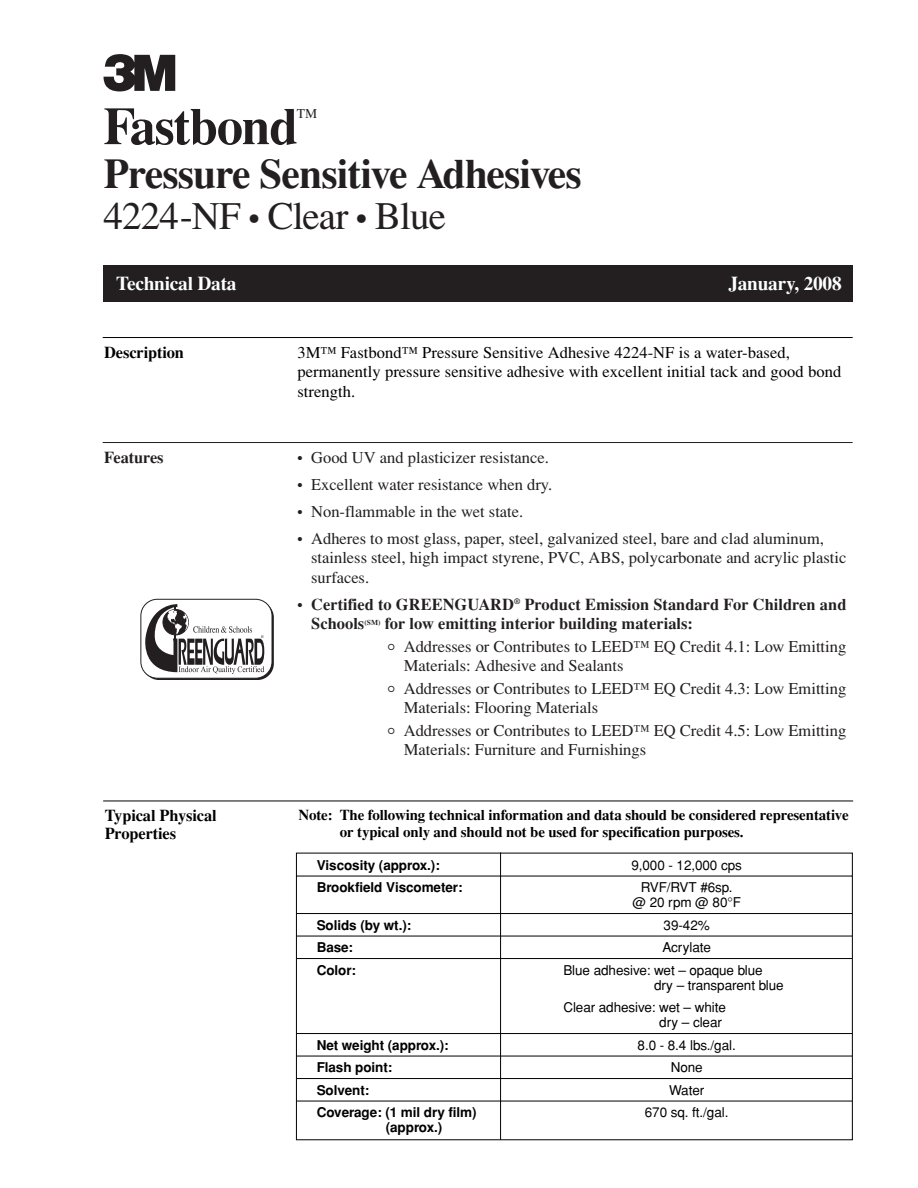
<style>
.page{position:relative;width:918px;height:1188px;background:#fff}
.page>*{position:absolute;margin:0;border:0;box-sizing:border-box;transform-origin:0 0}
.t1{font:700 52.5px "Times";letter-spacing:-.03em;color:#231f20}
.t2{font:52.5px "Logo 3 M Font";color:#231f20}
.t3{font:700 42px "Times";letter-spacing:-.025em;color:#231f20}
.t4{font:39px "Times";letter-spacing:-.02em;color:#231f20}
.t5{font:700 19.5px "Times";letter-spacing:-.015em;color:#fff}
.t6{font:16.5px/19.5px "Times";color:#231f20}
.t7{font:16.5px/19.5px "Times";letter-spacing:.005em;color:#000}
.t8{font:700 16.5px/19.5px "Times";color:#231f20}
.t9{font:700 16.5px/18px "Times";letter-spacing:-.01em;color:#000}
.t10{font:700 15px/16.5px "Times";letter-spacing:-.01em;color:#000}
.t11{font:13.5px/15px "Helvetica";letter-spacing:-.005em;color:#000;text-align:center}
.t12{font:700 13.5px "Helvetica";letter-spacing:-.005em;color:#000}
.t13{font:13.5px "Times";color:#231f20}
.s1{font-size:34.5px}
.s2{font-weight:400}
.s3{font-size:21px}
</style>
<div class="page">
<hr style="left:103px;top:442px;width:750px;height:1px;background:#231f20">
<div style="left:103px;top:266px;width:750px;height:36px;background:#231f20"></div>
<hr style="left:103px;top:801px;width:750px;height:1px;background:#000">
<svg style="left:296px;top:852px;width:557px;height:289px"></svg>
<hr style="left:297px;top:913px;width:555px;height:1px;background:#000">
<hr style="left:297px;top:936px;width:555px;height:1px;background:#000">
<hr style="left:297px;top:958px;width:555px;height:1px;background:#000">
<hr style="left:297px;top:1033px;width:555px;height:1px;background:#000">
<hr style="left:297px;top:1056px;width:555px;height:1px;background:#000">
<hr style="left:297px;top:1078px;width:555px;height:1px;background:#000">
<hr style="left:297px;top:1101px;width:555px;height:1px;background:#000">
<hr style="left:500px;top:853px;width:1px;height:287px;background:#000">
<hr style="left:103px;top:337px;width:750px;height:1px;background:#000">
<div style="left:143px;top:601px;width:131px;height:79px;background:#231f20;border-radius:16px"></div>
<div style="left:141px;top:599px;width:131px;height:79px;background:#fff;border-radius:16px"></div>
<div style="left:141px;top:599px;width:131px;height:80px;border:1px solid #231f20;border-radius:16px"></div>
<svg style="left:144px;top:603px;width:120px;height:71px"></svg>
<h1 class="t2" style="left:104px;top:47px;width:85px">3</h1>
<h1 class="t1" style="left:104px;top:107px;width:196px">Fastbond</h1>
<p class="t13" style="left:297px;top:108px;width:22px">TM</p>
<h2 class="t3" style="left:104px;top:159px;width:480px">Pressure Sensitive Adhesives</h2>
<h3 class="t4" style="left:104px;top:202px;width:344px">4224-NF <span class="s1">•</span> Clear <span class="s1">•</span> Blue</h3>
<p class="t5" style="left:116px;top:276px;width:122px">Technical Data</p>
<p class="t5" style="left:729px;top:276px;width:115px">January, 2008</p>
<p class="t9" style="left:104px;top:345px;width:81px">Description</p>
<p class="t7" style="left:297px;top:344px;width:545px">3M™ Fastbond™ Pressure Sensitive Adhesive 4224-NF is a water-based, permanently pressure sensitive adhesive with excellent initial tack and good bond strength.</p>
<p class="t8" style="left:104px;top:449px;width:61px">Features</p>
<p class="t6" style="left:297px;top:449px;width:253px">• Good UV and plasticizer resistance.</p>
<p class="t6" style="left:297px;top:476px;width:256px">• Excellent water resistance when dry.</p>
<p class="t6" style="left:297px;top:503px;width:227px">• Non-flammable in the wet state.</p>
<p class="t6" style="left:311px;top:530px;width:537px;text-indent:-14px">• Adheres to most glass, paper, steel, galvanized steel, bare and clad aluminum, stainless steel, high impact styrene, PVC, ABS, polycarbonate and acrylic plastic surfaces.</p>
<p class="t8" style="left:311px;top:596px;width:537px;text-indent:-14px"><span class="s2">•</span> Certified to GREENGUARD<sup>®</sup> Product Emission Standard For Children and<br>Schools<sup>(SM)</sup> for low emitting interior building materials:</p>
<p class="t6" style="left:404px;top:638px;width:444px;text-indent:-16px"><span class="s3">°</span> Addresses or Contributes to LEED™ EQ Credit 4.1: Low Emitting<br>Materials: Adhesive and Sealants</p>
<p class="t6" style="left:404px;top:680px;width:444px;text-indent:-16px"><span class="s3">°</span> Addresses or Contributes to LEED™ EQ Credit 4.3: Low Emitting<br>Materials: Flooring Materials</p>
<p class="t6" style="left:404px;top:722px;width:444px;text-indent:-16px"><span class="s3">°</span> Addresses or Contributes to LEED™ EQ Credit 4.5: Low Emitting<br>Materials: Furniture and Furnishings</p>
<p class="t9" style="left:105px;top:808px;width:114px">Typical Physical<br>Properties</p>
<p class="t10" style="left:340px;top:808px;width:510px;text-indent:-41px">Note: The following technical information and data should be considered representative or typical only and should not be used for specification purposes.</p>
<p class="t12" style="left:317px;top:860px;width:125px">Viscosity (approx.):</p>
<p class="t11" style="left:631px;top:859px;width:112px">9,000 - 12,000 cps</p>
<p class="t12" style="left:317px;top:882px;width:147px">Brookfield Viscometer:</p>
<p class="t11" style="left:632px;top:881px;width:110px">RVF/RVT #6sp. @ 20 rpm @ 80°F</p>
<p class="t12" style="left:317px;top:920px;width:96px">Solids (by wt.):</p>
<p class="t11" style="left:664px;top:919px;width:48px">39-42%</p>
<p class="t12" style="left:317px;top:942px;width:38px">Base:</p>
<p class="t11" style="left:662px;top:941px;width:50px">Acrylate</p>
<p class="t12" style="left:317px;top:965px;width:41px">Color:</p>
<p class="t11" style="left:654px;top:964px;width:131px;text-align:left;text-indent:-91px">Blue adhesive: wet – opaque blue dry – transparent blue</p>
<p class="t11" style="left:563px;top:1001px;width:164px;text-align:right">Clear adhesive: wet – white dry – clear</p>
<p class="t12" style="left:317px;top:1040px;width:134px">Net weight (approx.):</p>
<p class="t11" style="left:638px;top:1039px;width:100px">8.0 - 8.4 lbs./gal.</p>
<p class="t12" style="left:317px;top:1062px;width:77px">Flash point:</p>
<p class="t11" style="left:671px;top:1061px;width:34px">None</p>
<p class="t12" style="left:317px;top:1085px;width:54px">Solvent:</p>
<p class="t11" style="left:669px;top:1084px;width:37px">Water</p>
<p class="t12" style="left:317px;top:1107px;width:161px">Coverage: (1 mil dry film)</p>
<p class="t11" style="left:645px;top:1106px;width:85px">670 sq. ft./gal.</p>
<p class="t12" style="left:386px;top:1122px;width:58px">(approx.)</p>
</div>
